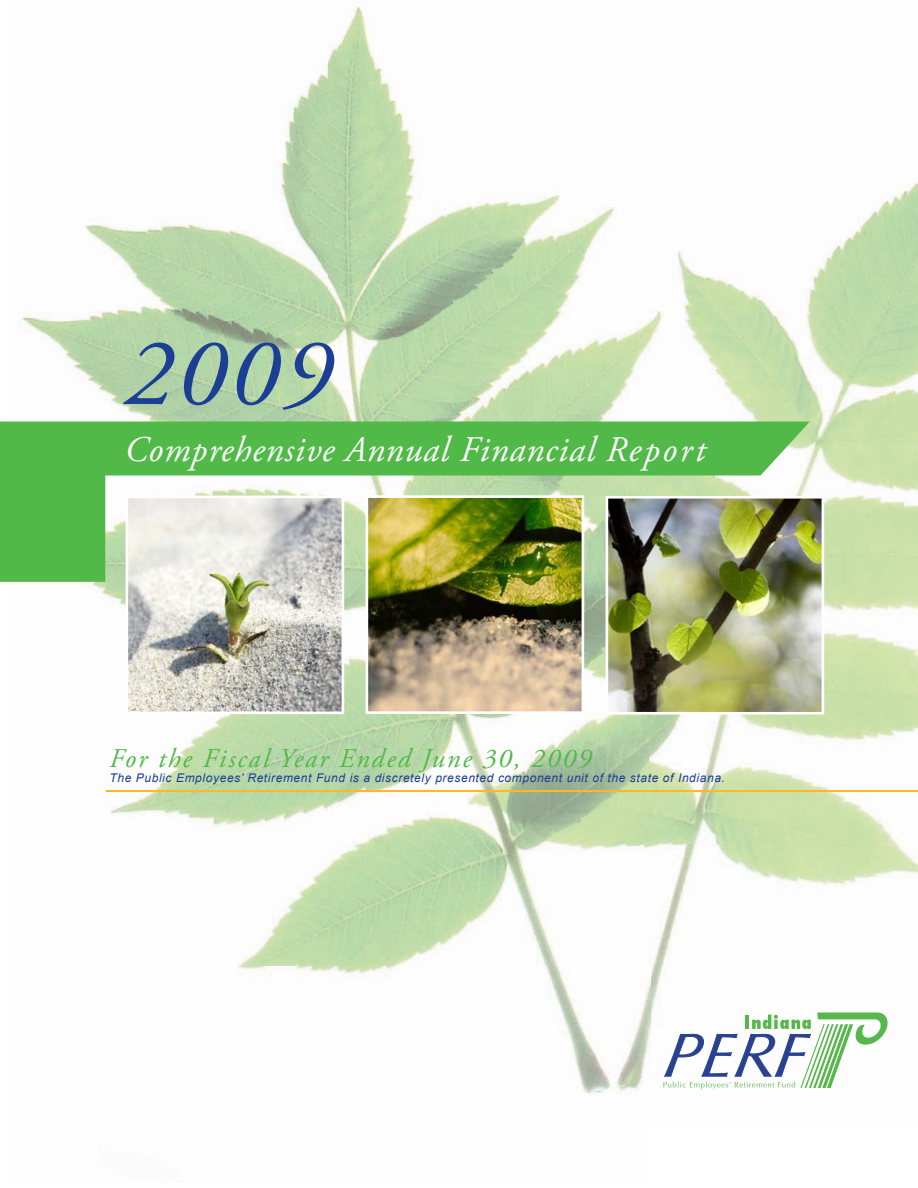
<style>
.page{position:relative;width:918px;height:1188px;background:#fff}
.page>*{position:absolute;margin:0;border:0;box-sizing:border-box;transform-origin:0 0}
.t1{font:italic 96px "Adobe Garamond Pro";color:#1b3f94}
.t2{font:italic 36px "Adobe Garamond Pro";letter-spacing:.025em;color:#fff}
.t3{font:italic 27px "Adobe Garamond Pro";letter-spacing:.075em;color:#51b948}
.t4{font:italic 12px "Arial";letter-spacing:.05em;color:#1b3f94}
</style>
<div class="page">
<img style="left:18px;top:6px;width:900px;height:1088px">
<svg style="left:0;top:421px;width:810px;height:161px;background:#76c66c"></svg>
<svg style="left:126px;top:496px;width:218px;height:218px;background:#cdccc5"></svg>
<hr style="left:107px;top:791px;width:811px;height:1px;background:#fcb825">
<svg style="left:663px;top:1012px;width:225px;height:77px"></svg>
<img style="left:606px;top:496px;width:218px;height:219px">
<img style="left:366px;top:495px;width:218px;height:219px">
<h1 class="t1" style="left:124px;top:316px;width:208px">2009</h1>
<h2 class="t2" style="left:124px;top:428px;width:582px">Comprehensive Annual Financial Report</h2>
<h3 class="t3" style="left:110px;top:742px;width:483px">For the Fiscal Year Ended June 30, 2009</h3>
<p class="t4" style="left:110px;top:771px;width:617px">The Public Employees’ Retirement Fund is a discretely presented component unit of the state of Indiana.</p>
</div>
